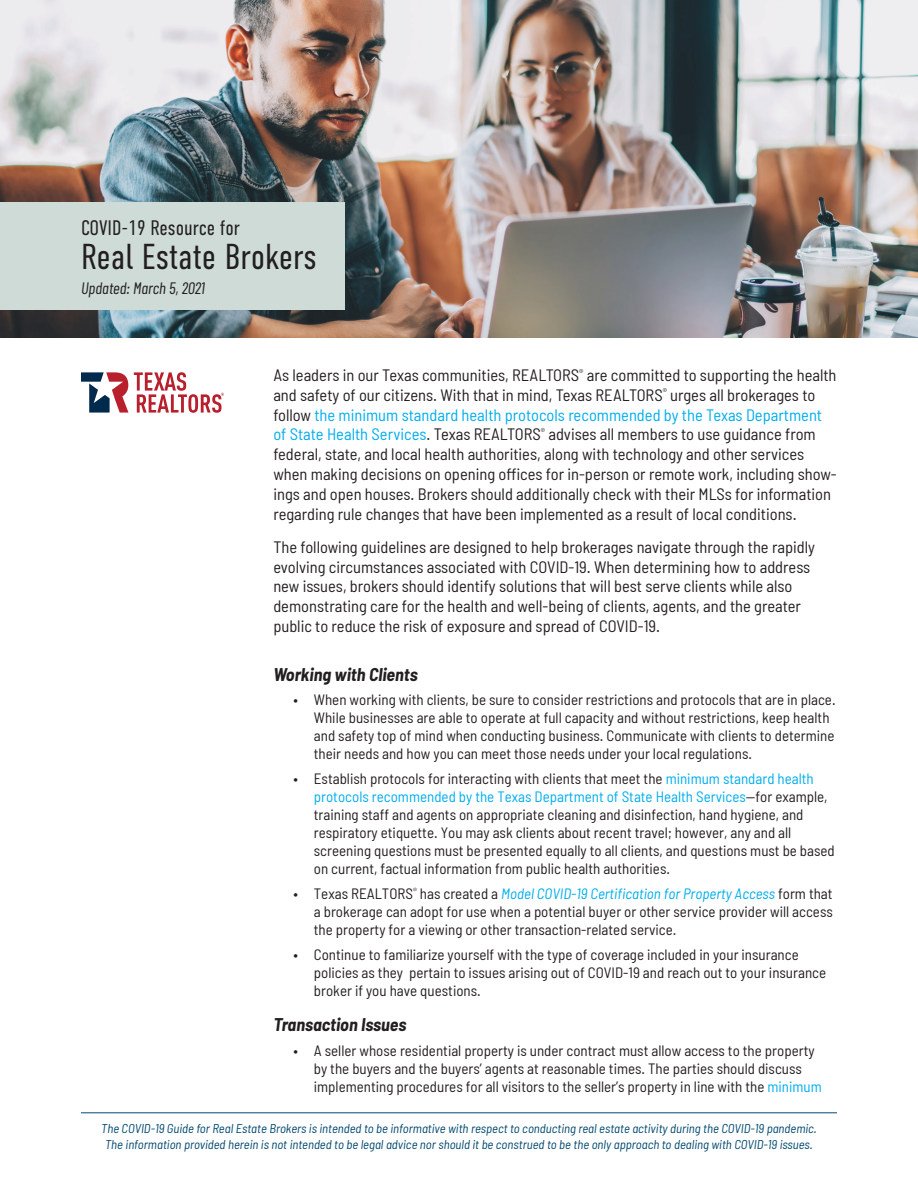
<style>
.page{position:relative;width:918px;height:1188px;background:#fff}
.page>*{position:absolute;margin:0;border:0;box-sizing:border-box;transform-origin:0 0}
.t1{font:300 36px "DIN Condensed";color:#231f20}
.t2{font:300 21px "DIN Condensed";color:#231f20}
.t3{font:italic 700 semi-condensed 18px "Barlow";color:#231f20}
.t4{font:semi-condensed 16.5px/19.8px "Barlow";color:#231f20}
.t5{font:italic 16.5px "Barlow Condensed";color:#231f20}
.t6{font:semi-condensed 15px/18px "Barlow";color:#231f20}
.t7{font:italic semi-condensed 12.75px/15.3px "Barlow";color:#004970;text-align:center}
.s1{color:#00aeef}
.s2{font-style:italic;color:#00aeef}
</style>
<div class="page">
<img style="left:0;top:0;width:918px;height:338px">
<hr style="left:81px;top:1113px;width:756px;height:1px;background:#004970">
<div style="left:0;top:202px;width:345px;height:108px;background:#cedbd7"></div>
<svg style="left:81px;top:372px;width:143px;height:41px"></svg>
<h2 class="t2" style="left:81px;top:216px;width:161px">COVID-19 Resource for</h2>
<h1 class="t1" style="left:81px;top:237px;width:237px">Real Estate Brokers</h1>
<p class="t5" style="left:81px;top:278px;width:125px">Updated: March 5, 2021</p>
<p class="t4" style="left:273px;top:365px;width:565px">As leaders in our Texas communities, REALTORS<sup>®</sup> are committed to supporting the health and safety of our citizens. With that in mind, Texas REALTORS<sup>®</sup> urges all brokerages to follow <span class="s1">the minimum standard health protocols recommended by the Texas Department of State Health Services</span>. Texas REALTORS<sup>®</sup> advises all members to use guidance from federal, state, and local health authorities, along with technology and other services when making decisions on opening offices for in-person or remote work, including show&shy;ings and open houses. Brokers should additionally check with their MLSs for information regarding rule changes that have been implemented as a result of local conditions.</p>
<p class="t4" style="left:273px;top:537px;width:543px">The following guidelines are designed to help brokerages navigate through the rapidly evolving circumstances associated with COVID-19. When determining how to address new issues, brokers should identify solutions that will best serve clients while also demonstrating care for the health and well-being of clients, agents, and the greater public to reduce the risk of exposure and spread of COVID-19.</p>
<p class="t3" style="left:273px;top:663px;width:146px">Working with Clients</p>
<p class="t6" style="left:314px;top:691px;width:523px;text-indent:-20px">• When working with clients, be sure to consider restrictions and protocols that are in place.<br>While businesses are able to operate at full capacity and without restrictions, keep health and safety top of mind when conducting business. Communicate with clients to determine their needs and how you can meet those needs under your local regulations.</p>
<p class="t6" style="left:314px;top:769px;width:522px;text-indent:-20px">• Establish protocols for interacting with clients that meet the <span class="s1">minimum standard health protocols recommended by the Texas Department of State Health Services</span>—for example, training staff and agents on appropriate cleaning and disinfection, hand hygiene, and respiratory etiquette. You may ask clients about recent travel; however, any and all screening questions must be presented equally to all clients, and questions must be based on current, factual information from public health authorities.</p>
<p class="t6" style="left:314px;top:884px;width:521px;text-align:justify;text-indent:-20px">• Texas REALTORS<sup>®</sup> has created a <span class="s2">Model COVID-19 Certification for Property Access</span> form that a brokerage can adopt for use when a potential buyer or other service provider will access the property for a viewing or other transaction-related service.</p>
<p class="t6" style="left:314px;top:945px;width:514px;text-indent:-20px">• Continue to familiarize yourself with the type of coverage included in your insurance policies as they pertain to issues arising out of COVID-19 and reach out to your insurance broker if you have questions.</p>
<p class="t3" style="left:273px;top:1013px;width:135px">Transaction Issues</p>
<p class="t6" style="left:314px;top:1041px;width:509px;text-indent:-20px">• A seller whose residential property is under contract must allow access to the property by the buyers and the buyers’ agents at reasonable times. The parties should discuss implementing procedures for all visitors to the seller’s property in line with the <span class="s1">minimum</span></p>
<p class="t7" style="left:101px;top:1121px;width:717px">The COVID-19 Guide for Real Estate Brokers is intended to be informative with respect to conducting real estate activity during the COVID-19 pandemic.<br>The information provided herein is not intended to be legal advice nor should it be construed to be the only approach to dealing with COVID-19 issues.</p>
</div>
